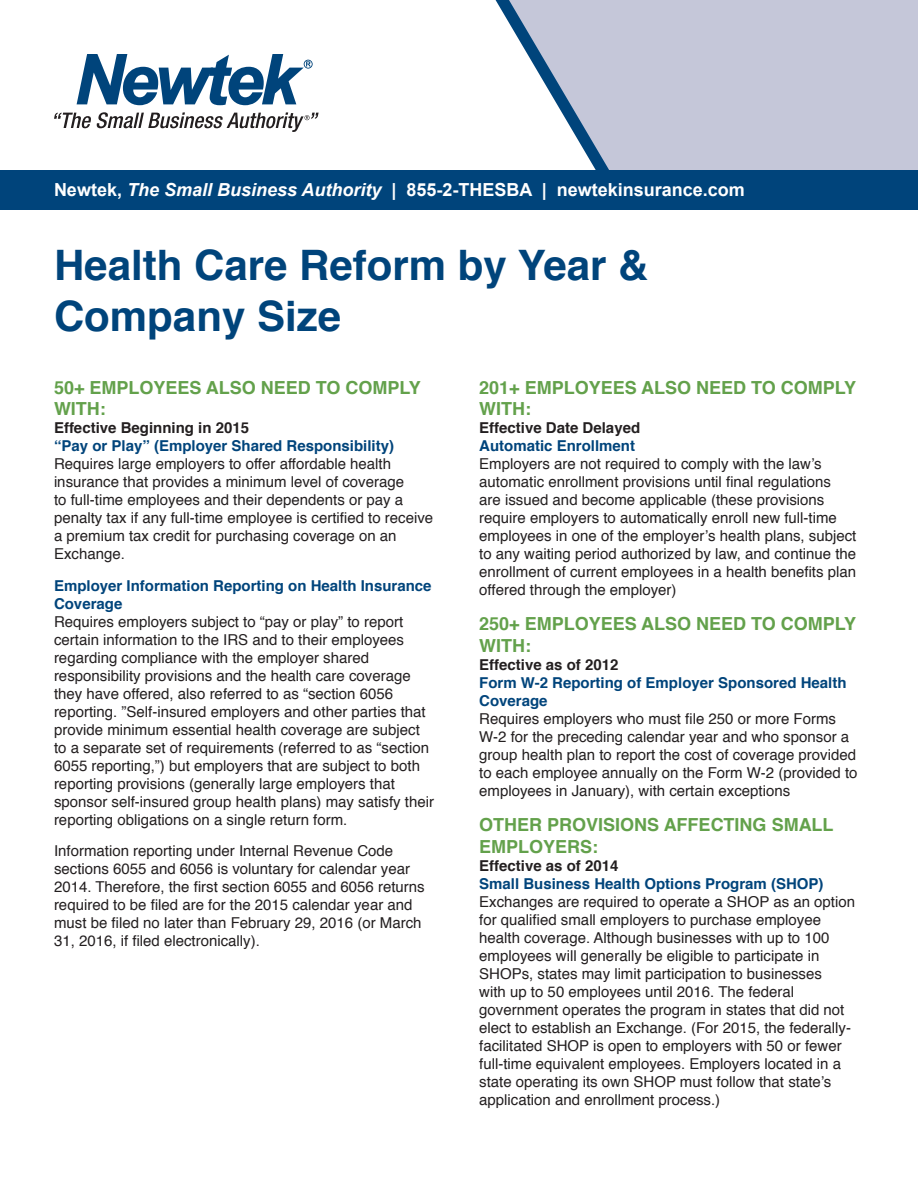
<style>
.page{position:relative;width:918px;height:1188px;background:#fff}
.page>*{position:absolute;margin:0;border:0;box-sizing:border-box;transform-origin:0 0}
.t1{font:700 42px/50.4px "Helvetica";color:#00447b}
.t2{font:700 18px/21.6px "Helvetica";color:#63a14b}
.t3{font:700 18px "Arial";color:#fff}
.t4{font:15px/18px "Helvetica";color:#231f20}
.s1{font-style:italic}
.s2{font-weight:700}
.s3{font-weight:700;color:#00447b}
</style>
<div class="page">
<svg style="left:509px;top:0;width:409px;height:170px;background:#c4c8d9"></svg>
<div style="left:0;top:170px;width:918px;height:39px;background:#00447b"></div>
<svg style="left:77px;top:54px;width:236px;height:51px"></svg>
<svg style="left:54px;top:112px;width:265px;height:20px"></svg>
<p class="t3" style="left:54px;top:178px;width:692px">Newtek, <span class="s1">The Small Business Authority</span> | 855-2-THESBA | newtekinsurance.com</p>
<p class="t1" style="left:54px;top:241px;width:596px">Health Care Reform by Year &amp;<br>Company Size</p>
<p class="t2" style="left:54px;top:377px;width:368px">50+ EMPLOYEES ALSO NEED TO COMPLY<br>WITH:</p>
<p class="t4" style="left:54px;top:419px;width:381px"><span class="s2">Effective Beginning in 2015<br></span><span class="s3">“Pay or Play” (Employer Shared Responsibility)<br></span>Requires large employers to offer affordable health insurance that provides a minimum level of coverage<br>to full-time employees and their dependents or pay a penalty tax if any full-time employee is certified to receive a premium tax credit for purchasing coverage on an Exchange.</p>
<p class="t4" style="left:54px;top:577px;width:382px"><span class="s3">Employer Information Reporting on Health Insurance Coverage<br></span>Requires employers subject to “pay or play” to report certain information to the IRS and to their employees regarding compliance with the employer shared responsibility provisions and the health care coverage they have offered, also referred to as “section 6056 reporting. ”Self-insured employers and other parties that provide minimum essential health coverage are subject to a separate set of requirements (referred to as “section 6055 reporting,”) but employers that are subject to both reporting provisions (generally large employers that sponsor self-insured group health plans) may satisfy their reporting obligations on a single return form.</p>
<p class="t4" style="left:54px;top:842px;width:372px">Information reporting under Internal Revenue Code sections 6055 and 6056 is voluntary for calendar year 2014. Therefore, the first section 6055 and 6056 returns required to be filed are for the 2015 calendar year and must be filed no later than February 29, 2016 (or March 31, 2016, if filed electronically).</p>
<p class="t2" style="left:479px;top:377px;width:378px">201+ EMPLOYEES ALSO NEED TO COMPLY<br>WITH:</p>
<p class="t4" style="left:479px;top:419px;width:379px"><span class="s2">Effective Date Delayed<br></span><span class="s3">Automatic Enrollment<br></span>Employers are not required to comply with the law’s automatic enrollment provisions until final regulations are issued and become applicable (these provisions require employers to automatically enroll new full-time employees in one of the employer’s health plans, subject to any waiting period authorized by law, and continue the enrollment of current employees in a health benefits plan offered through the employer)</p>
<p class="t2" style="left:479px;top:613px;width:378px">250+ EMPLOYEES ALSO NEED TO COMPLY<br>WITH:</p>
<p class="t4" style="left:479px;top:656px;width:380px"><span class="s2">Effective as of 2012<br></span><span class="s3">Form W-2 Reporting of Employer Sponsored Health Coverage<br></span>Requires employers who must file 250 or more Forms W-2 for the preceding calendar year and who sponsor a group health plan to report the cost of coverage provided to each employee annually on the Form W-2 (provided to employees in January), with certain exceptions</p>
<p class="t2" style="left:479px;top:814px;width:356px">OTHER PROVISIONS AFFECTING SMALL<br>EMPLOYERS:</p>
<p class="t4" style="left:479px;top:857px;width:377px"><span class="s2">Effective as of 2014<br></span><span class="s3">Small Business Health Options Program (SHOP)<br></span>Exchanges are required to operate a SHOP as an option for qualified small employers to purchase employee health coverage. Although businesses with up to 100 employees will generally be eligible to participate in SHOPs, states may limit participation to businesses<br>with up to 50 employees until 2016. The federal government operates the program in states that did not elect to establish an Exchange. (For 2015, the federally&shy;facilitated SHOP is open to employers with 50 or fewer full-time equivalent employees. Employers located in a state operating its own SHOP must follow that state’s application and enrollment process.)</p>
</div>
